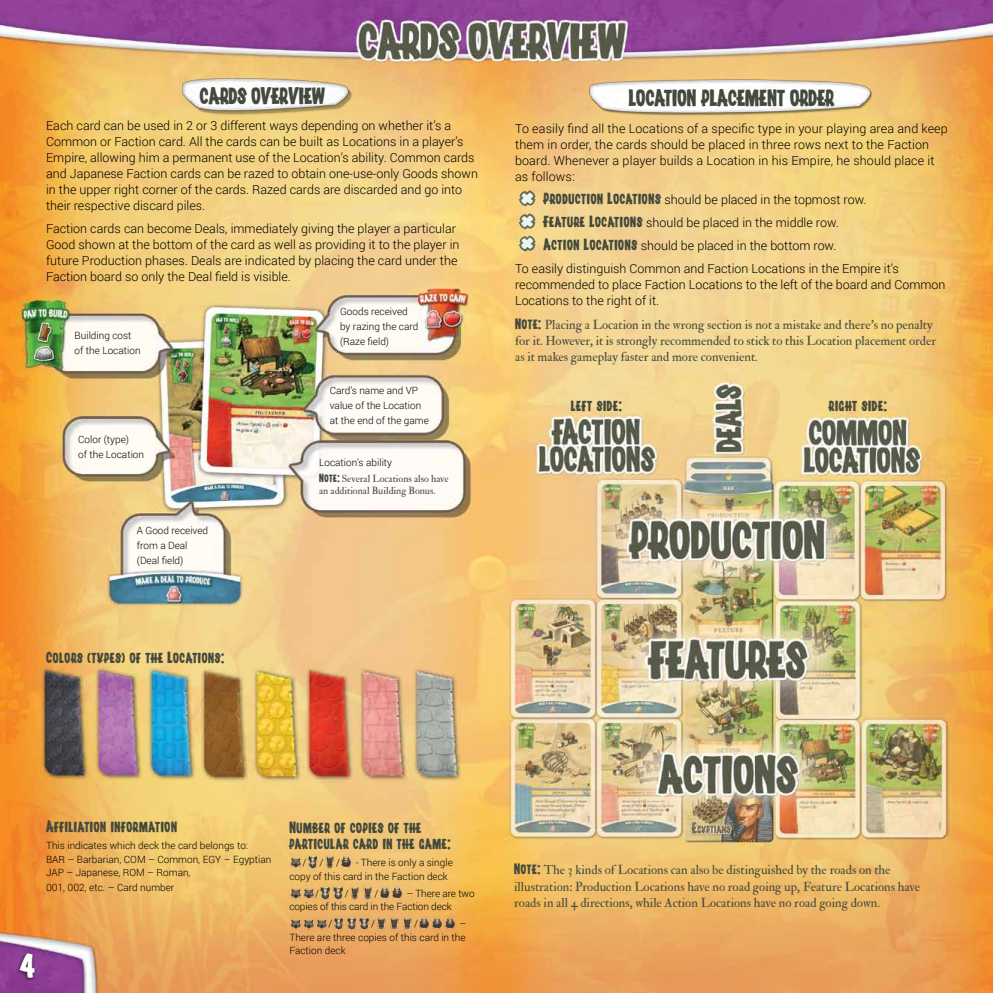
<style>
.page{position:relative;width:993px;height:993px;background:#fff}
.page>*{position:absolute;margin:0;border:0;box-sizing:border-box;transform-origin:0 0}
.rozdz_średni{font:30px "Tygodnik";color:#ebf5ec}
.t1{font:30px "Tygodnik";color:#fff}
.rozdz_maly{font:20px "Tygodnik";letter-spacing:.01em;color:#43493c}
.basic_txt{font:13.75px/16px "Tygodnik";letter-spacing:.05em;color:#43493c}
.note{font:12.75px/16.2px "IM FELL Double Pica Roman";color:#43493c}
.basic_txt-2{font:300 12.5px/16px "Roboto";color:#000}
.example{font:300 10px/15px "Roboto";color:#000}
.note-2{font:10px/12px "IM FELL Double Pica Roman";color:#43493c}
.s1{font-family:"Tygodnik"}
.s2{font-family:"Tygodnik";font-weight:400;font-size:13.75px;color:#43493c}
</style>
<div class="page">
<img style="left:0;top:0;width:992px;height:992px">
<svg style="left:516px;top:188px;width:21px;height:65px"></svg>
<img style="left:167px;top:67px;width:198px;height:57px">
<img style="left:578px;top:68px;width:303px;height:58px">
<div style="left:16px;top:949px;width:22px;height:32px;background:#000;opacity:.75"></div>
<img style="left:289px;top:853px;width:13px;height:16px">
<img style="left:306px;top:853px;width:13px;height:16px">
<img style="left:323px;top:853px;width:13px;height:16px">
<img style="left:340px;top:853px;width:13px;height:16px">
<img style="left:289px;top:884px;width:26px;height:16px">
<img style="left:319px;top:884px;width:26px;height:16px">
<img style="left:348px;top:884px;width:26px;height:16px">
<img style="left:378px;top:884px;width:26px;height:16px">
<img style="left:289px;top:915px;width:39px;height:16px">
<img style="left:332px;top:915px;width:39px;height:16px">
<img style="left:375px;top:915px;width:39px;height:16px">
<img style="left:418px;top:915px;width:39px;height:16px">
<p class="rozdz_maly" style="left:200px;top:81px;width:126px">CARDS OVERVIEW</p>
<p class="basic_txt-2" style="left:46px;top:117px;width:433px">Each card can be used in 2 or 3 different ways depending on whether it’s a Common or Faction card. All the cards can be built as Locations in a player’s Empire, allowing him a permanent use of the Location’s ability. Common cards and Japanese Faction cards can be razed to obtain one-use-only Goods shown in the upper right corner of the cards. Razed cards are discarded and go into their respective discard piles.</p>
<p class="basic_txt-2" style="left:46px;top:220px;width:415px">Faction cards can become Deals, immediately giving the player a particular Good shown at the bottom of the card as well as providing it to the player in future Production phases. Deals are indicated by placing the card under the Faction board so only the Deal field is visible.</p>
<p class="example" style="left:75px;top:328px;width:67px">Building cost of the Location</p>
<p class="example" style="left:78px;top:431px;width:67px">Color (type)<br>of the Location</p>
<p class="example" style="left:137px;top:522px;width:73px">A Good received from a Deal (Deal field)</p>
<p class="basic_txt" style="left:46px;top:648px;width:180px">Colors (types) of the Locations:</p>
<p class="example" style="left:340px;top:303px;width:80px">Goods received by razing the card (Raze field)</p>
<p class="example" style="left:330px;top:382px;width:101px">Card’s name and VP value of the Location at the end of the game</p>
<p class="example" style="left:319px;top:454px;width:74px">Location’s ability</p>
<p class="note-2" style="left:319px;top:472px;width:131px"><span class="s1">Note:</span> Several Locations also have an additional Building Bonus.</p>
<p class="rozdz_maly" style="left:628px;top:84px;width:207px">LOCATION PLACEMENT ORDER</p>
<p class="basic_txt-2" style="left:515px;top:120px;width:434px">To easily find all the Locations of a specific type in your playing area and keep them in order, the cards should be placed in three rows next to the Faction board. Whenever a player builds a Location in his Empire, he should place it as follows:</p>
<p class="basic_txt-2" style="left:543px;top:191px;width:324px"><span class="s2">Production Locations</span> should be placed in the topmost row.</p>
<p class="basic_txt-2" style="left:543px;top:214px;width:297px"><span class="s2">Feature Locations</span> should be placed in the middle row.</p>
<p class="basic_txt-2" style="left:543px;top:237px;width:294px"><span class="s2">Action Locations</span> should be placed in the bottom row.</p>
<p class="basic_txt-2" style="left:515px;top:260px;width:432px">To easily distinguish Common and Faction Locations in the Empire it’s recommended to place Faction Locations to the left of the board and Common<br>Locations to the right of it.</p>
<p class="note" style="left:515px;top:316px;width:422px"><span class="s1">Note:</span> Placing a Location in the wrong section is not a mistake and there’s no penalty for it. However, it is strongly recommended to stick to this Location placement order as it makes gameplay faster and more convenient.</p>
<p class="rozdz_średni" style="left:521px;top:182px;width:14px">*</p>
<p class="rozdz_średni" style="left:521px;top:205px;width:14px">*</p>
<p class="rozdz_średni" style="left:521px;top:228px;width:14px">*</p>
<p class="basic_txt" style="left:570px;top:396px;width:52px">left side:</p>
<p class="basic_txt" style="left:828px;top:396px;width:59px">right side:</p>
<p class="basic_txt" style="left:46px;top:817px;width:132px">Affiliation information</p>
<p class="example" style="left:46px;top:837px;width:203px">This indicates which deck the card belongs to:</p>
<p class="example" style="left:46px;top:851px;width:227px;line-height:13.5px">BAR – Barbarian, COM – Common, EGY – Egyptian<br>JAP – Japanese, ROM – Roman,</p>
<p class="example" style="left:46px;top:879px;width:130px">001, 002, etc. – Card number</p>
<h1 class="t1" style="left:20px;top:943px;width:16px">4</h1>
<p class="basic_txt" style="left:289px;top:818px;width:163px">Number of copies of the particular card in the game:</p>
<p class="example" style="left:302px;top:854px;width:5px">/</p>
<p class="example" style="left:319px;top:854px;width:5px">/</p>
<p class="example" style="left:336px;top:854px;width:5px">/</p>
<p class="example" style="left:289px;top:855px;width:165px;line-height:13.5px;text-indent:66px">- There is only a single copy of this card in the Faction deck</p>
<p class="example" style="left:315px;top:884px;width:5px">/</p>
<p class="example" style="left:344px;top:884px;width:5px">/</p>
<p class="example" style="left:374px;top:884px;width:5px">/</p>
<p class="example" style="left:289px;top:885px;width:187px;line-height:13.5px;text-indent:117px">– There are two copies of this card in the Faction deck</p>
<p class="example" style="left:328px;top:915px;width:5px">/</p>
<p class="example" style="left:371px;top:915px;width:5px">/</p>
<p class="example" style="left:414px;top:915px;width:5px">/</p>
<p class="example" style="left:289px;top:916px;width:178px;line-height:13.5px;text-align:justify;text-indent:170px">– There are three copies of this card in the Faction deck</p>
<p class="note" style="left:514px;top:861px;width:407px"><span class="s1">Note:</span> The 3 kinds of Locations can also be distinguished by the roads on the illustration: Production Locations have no road going up, Feature Locations have roads in all 4 directions, while Action Locations have no road going down.</p>
</div>
